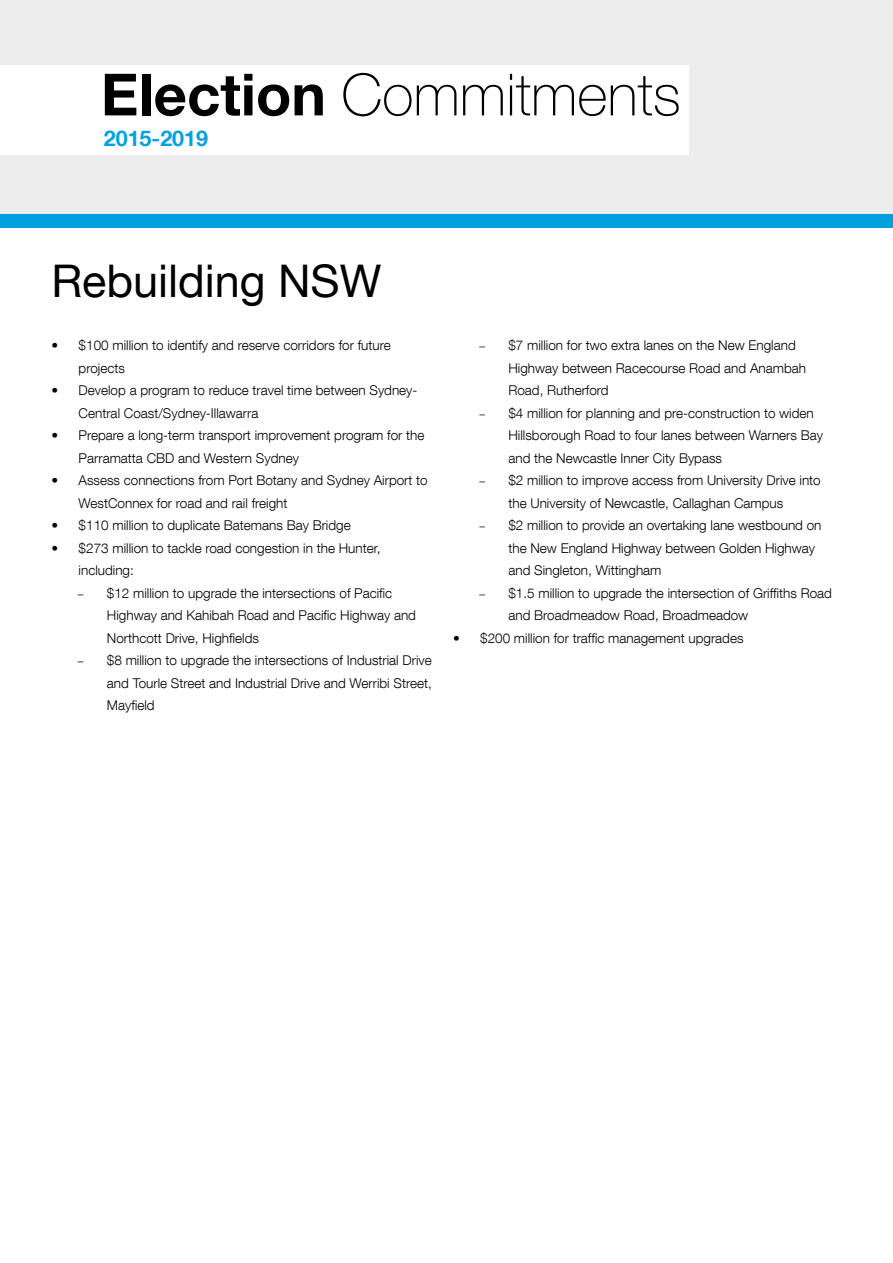
<style>
.page{position:relative;width:893px;height:1263px;background:#fff}
.page>*{position:absolute;margin:0;border:0;box-sizing:border-box;transform-origin:0 0}
.t1{font:100 58.2px "Helvetica Neue LT Com";color:#000}
.t2{font:45px "Helvetica Neue LT Com";color:#000}
.t3{font:700 21.6px "Helvetica Neue LT Com";color:#00a1de}
.t4{font:300 13.5px/22.5px "Helvetica Neue LT Com";color:#000}
.s1{font-weight:700}
.s2{font-family:"Minion Pro";font-weight:400}
</style>
<div class="page">
<div style="left:0;top:0;width:893px;height:214px;background:#ededed"></div>
<div style="left:0;top:65px;width:689px;height:89px;background:#fff"></div>
<div style="left:0;top:214px;width:893px;height:14px;background:#00a1de"></div>
<p class="t1" style="left:101px;top:60px;width:581px"><span class="s1">Election</span> Commitments</p>
<p class="t3" style="left:104px;top:124px;width:106px">2015-2019</p>
<p class="t2" style="left:51px;top:253px;width:332px">Rebuilding NSW</p>
<p class="t4" style="left:79px;top:334px;width:314px;text-indent:-27px">• $100 million to identify and reserve corridors for future projects</p>
<p class="t4" style="left:79px;top:379px;width:340px;text-indent:-27px">• Develop a program to reduce travel time between Sydney-<br>Central Coast/Sydney-Illawarra</p>
<p class="t4" style="left:79px;top:424px;width:347px;text-indent:-27px">• Prepare a long-term transport improvement program for the<br>Parramatta CBD and Western Sydney</p>
<p class="t4" style="left:79px;top:469px;width:351px;text-indent:-27px">• Assess connections from Port Botany and Sydney Airport to<br>WestConnex for road and rail freight</p>
<p class="t4" style="left:52px;top:514px;width:301px">• $110 million to duplicate Batemans Bay Bridge</p>
<p class="t4" style="left:79px;top:536px;width:303px;text-indent:-27px">• $273 million to tackle road congestion in the Hunter, including:</p>
<p class="t4" style="left:107px;top:581px;width:311px;text-indent:-30px"><span class="s2">–</span> $12 million to upgrade the intersections of Pacific<br>Highway and Kahibah Road and Pacific Highway and<br>Northcott Drive, Highfields</p>
<p class="t4" style="left:107px;top:649px;width:326px;text-align:justify;text-indent:-30px"><span class="s2">–</span> $8 million to upgrade the intersections of Industrial Drive and Tourle Street and Industrial Drive and Werribi Street, Mayfield</p>
<p class="t4" style="left:508px;top:334px;width:299px;text-indent:-30px"><span class="s2">–</span> $7 million for two extra lanes on the New England<br>Highway between Racecourse Road and Anambah<br>Road, Rutherford</p>
<p class="t4" style="left:508px;top:401px;width:316px;text-indent:-30px"><span class="s2">–</span> $4 million for planning and pre-construction to widen<br>Hillsborough Road to four lanes between Warners Bay and the Newcastle Inner City Bypass</p>
<p class="t4" style="left:479px;top:469px;width:344px;text-align:center"><span class="s2">–</span> $2 million to improve access from University Drive into the University of Newcastle, Callaghan Campus</p>
<p class="t4" style="left:508px;top:514px;width:315px;text-indent:-30px"><span class="s2">–</span> $2 million to provide an overtaking lane westbound on the New England Highway between Golden Highway and Singleton, Wittingham</p>
<p class="t4" style="left:508px;top:581px;width:325px;text-indent:-30px"><span class="s2">–</span> $1.5 million to upgrade the intersection of Griffiths Road and Broadmeadow Road, Broadmeadow</p>
<p class="t4" style="left:453px;top:626px;width:292px">• $200 million for traffic management upgrades</p>
</div>
